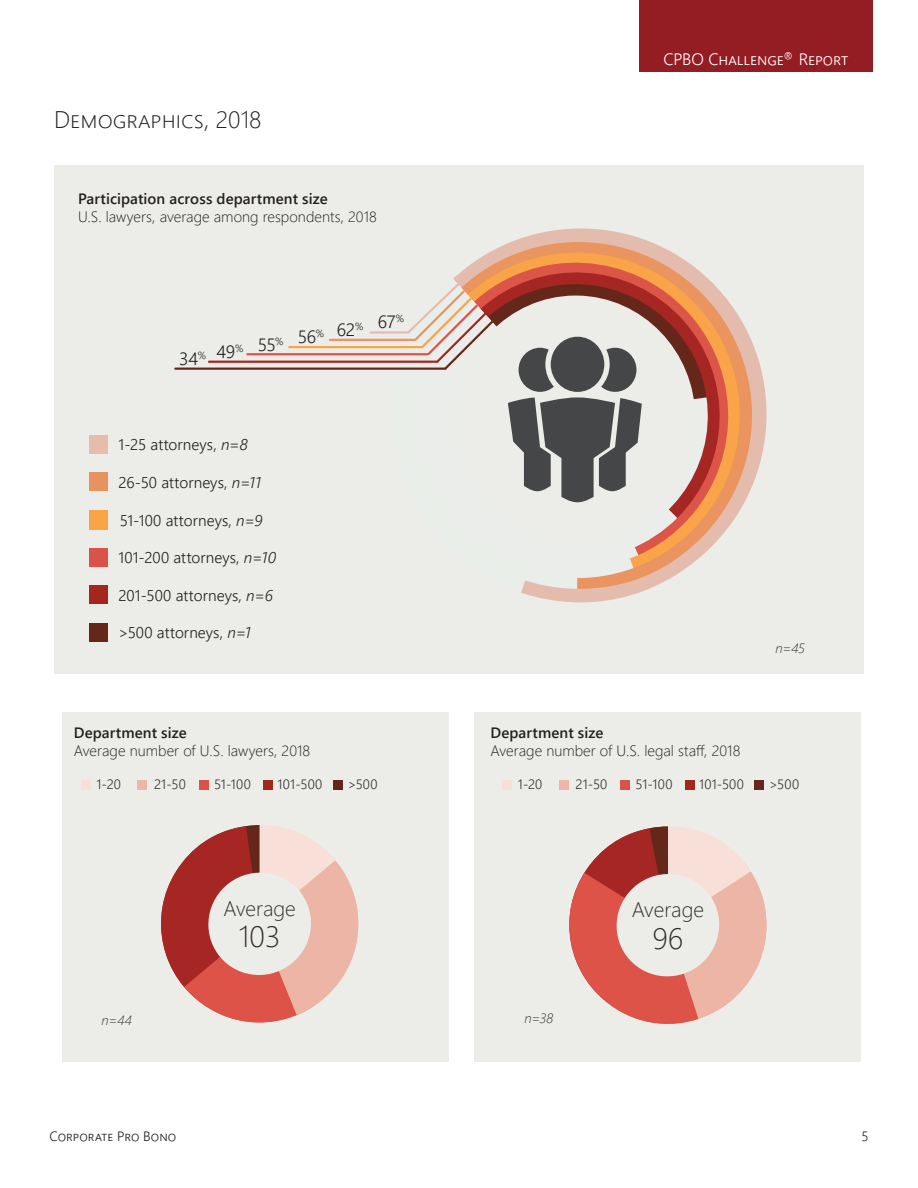
<style>
.page{position:relative;width:918px;height:1188px;background:#fff}
.page>*{position:absolute;margin:0;border:0;box-sizing:border-box;transform-origin:0 0}
.Donut_Center{font:30px "Webly Sleek UI Light";color:#312f30}
.Head_1{font:24px "Webly Sleek UI Light";color:#231f20}
.Donut_Center-2{font:21px "Webly Sleek UI Light";color:#312f30}
.t1{font:17.7px "Webly Sleek UI Semilight";letter-spacing:-.01em;color:#231f20}
.t2{font:16.5px "Webly Sleek UI Semilight";letter-spacing:-.005em;color:#fff}
.t3{font:15.45px "Webly Sleek UI Semilight";letter-spacing:.005em;color:#231f20}
.Graph_Title{font:15px/18px "Webly Sleek UI Light";color:#231f20}
.t4{font:13.5px "Webly Sleek UI Semilight";letter-spacing:.01em;color:#312f30}
.t5{font:13.5px "Webly Sleek UI Semilight";letter-spacing:-.01em;color:#231f20}
.n_value{font:italic 13.5px "Webly Sleek UI Light";color:#312f30}
.s1{font-family:"Webly Sleek UI Semibold"}
.s2{font-style:italic}
</style>
<div class="page">
<div style="left:639px;top:0;width:234px;height:72px;background:#941d24"></div>
<div style="left:62px;top:712px;width:387px;height:349px;background:#ecece9"></div>
<div style="left:474px;top:712px;width:387px;height:349px;background:#ecece9"></div>
<div style="left:81px;top:780px;width:9px;height:9px;background:#f8dfda"></div>
<div style="left:137px;top:780px;width:10px;height:9px;background:#edb6a8"></div>
<div style="left:199px;top:780px;width:9px;height:9px;background:#db5249"></div>
<div style="left:264px;top:780px;width:9px;height:9px;background:#a5271b"></div>
<div style="left:333px;top:780px;width:9px;height:9px;background:#66271b"></div>
<div style="left:502px;top:780px;width:10px;height:9px;background:#f8dfda"></div>
<div style="left:559px;top:780px;width:9px;height:9px;background:#edb6a8"></div>
<div style="left:620px;top:780px;width:10px;height:9px;background:#db5249"></div>
<div style="left:685px;top:780px;width:9px;height:9px;background:#a5271b"></div>
<div style="left:754px;top:780px;width:10px;height:9px;background:#66271b"></div>
<div style="left:54px;top:166px;width:810px;height:508px;background:#ecece9"></div>
<div style="left:89px;top:435px;width:19px;height:19px;background:#e6bdad"></div>
<div style="left:89px;top:510px;width:19px;height:19px;background:#f9a447"></div>
<div style="left:89px;top:585px;width:19px;height:19px;background:#a5271b"></div>
<div style="left:89px;top:623px;width:19px;height:19px;background:#66271b"></div>
<div style="left:89px;top:548px;width:19px;height:19px;background:#db5249"></div>
<div style="left:89px;top:472px;width:19px;height:19px;background:#e69360"></div>
<svg style="left:465px;top:228px;width:302px;height:361px"></svg>
<svg style="left:468px;top:234px;width:290px;height:334px"></svg>
<svg style="left:401px;top:338px;width:232px;height:261px"></svg>
<svg style="left:474px;top:245px;width:271px;height:310px"></svg>
<svg style="left:410px;top:502px;width:228px;height:87px"></svg>
<svg style="left:481px;top:256px;width:253px;height:262px"></svg>
<svg style="left:418px;top:502px;width:259px;height:72px"></svg>
<svg style="left:437px;top:317px;width:280px;height:240px"></svg>
<svg style="left:455px;top:502px;width:241px;height:41px"></svg>
<hr style="left:370px;top:331px;width:38px;height:3px;background:#e6bdad">
<hr style="left:330px;top:339px;width:85px;height:2px;background:#e89460">
<hr style="left:289px;top:346px;width:133px;height:2px;background:#f9a447">
<hr style="left:247px;top:353px;width:181px;height:2px;background:#dd5248">
<hr style="left:209px;top:361px;width:228px;height:2px;background:#a52621">
<svg style="left:405px;top:269px;width:301px;height:233px"></svg>
<hr style="left:175px;top:368px;width:270px;height:2px;background:#652719">
<svg style="left:161px;top:825px;width:198px;height:198px"></svg>
<svg style="left:569px;top:827px;width:198px;height:197px"></svg>
<p class="Head_1" style="left:54px;top:102px;width:209px">Demographics, 2018</p>
<p class="Graph_Title" style="left:78px;top:190px;width:300px"><span class="s1">Participation across department size<br></span>U.S. lawyers, average among respondents, 2018</p>
<p class="t1" style="left:179px;top:345px;width:28px">34<sup>%</sup></p>
<p class="t1" style="left:217px;top:338px;width:29px">49<sup>%</sup></p>
<p class="t1" style="left:258px;top:331px;width:27px">55<sup>%</sup></p>
<p class="t1" style="left:298px;top:324px;width:28px">56<sup>%</sup></p>
<p class="t1" style="left:337px;top:316px;width:28px">62<sup>%</sup></p>
<p class="t1" style="left:378px;top:309px;width:28px">67<sup>%</sup></p>
<p class="t3" style="left:119px;top:433px;width:131px">1-25 attorneys, <span class="s2">n=8</span></p>
<p class="t3" style="left:119px;top:471px;width:144px">26-50 attorneys, <span class="s2">n=11</span></p>
<p class="t3" style="left:120px;top:509px;width:144px">51-100 attorneys, <span class="s2">n=9</span></p>
<p class="t3" style="left:119px;top:546px;width:159px">101-200 attorneys, <span class="s2">n=10</span></p>
<p class="t3" style="left:119px;top:584px;width:156px">201-500 attorneys, <span class="s2">n=6</span></p>
<p class="t3" style="left:119px;top:621px;width:134px">&gt;500 attorneys, <span class="s2">n=1</span></p>
<p class="Graph_Title" style="left:74px;top:723px;width:238px"><span class="s1">Department size<br></span>Average number of U.S. lawyers, 2018</p>
<p class="t2" style="left:664px;top:47px;width:186px">CPBO Challenge<sup>®</sup> Report</p>
<p class="Graph_Title" style="left:490px;top:723px;width:251px"><span class="s1">Department size<br></span>Average number of U.S. legal staff, 2018</p>
<p class="n_value" style="left:776px;top:639px;width:31px">n=45</p>
<p class="t4" style="left:96px;top:774px;width:26px">1-20</p>
<p class="t4" style="left:154px;top:774px;width:33px">21-50</p>
<p class="t4" style="left:214px;top:774px;width:38px">51-100</p>
<p class="t4" style="left:278px;top:774px;width:46px">101-500</p>
<p class="t4" style="left:348px;top:774px;width:31px">&gt;500</p>
<p class="t4" style="left:518px;top:774px;width:26px">1-20</p>
<p class="t4" style="left:576px;top:774px;width:33px">21-50</p>
<p class="t4" style="left:636px;top:774px;width:38px">51-100</p>
<p class="t4" style="left:699px;top:774px;width:46px">101-500</p>
<p class="t4" style="left:769px;top:774px;width:31px">&gt;500</p>
<p class="n_value" style="left:101px;top:1011px;width:32px">n=44</p>
<p class="Donut_Center-2" style="left:224px;top:892px;width:74px">Average</p>
<p class="Donut_Center" style="left:239px;top:914px;width:43px">103</p>
<p class="Donut_Center-2" style="left:632px;top:894px;width:74px">Average</p>
<p class="Donut_Center" style="left:652px;top:915px;width:32px">96</p>
<p class="Donut_Center" style="left:252px;top:914px;width:28px">15</p>
<p class="Donut_Center" style="left:649px;top:915px;width:38px">115</p>
<p class="n_value" style="left:524px;top:1009px;width:30px">n=38</p>
<p class="t5" style="left:50px;top:1126px;width:128px">Corporate Pro Bono</p>
<p class="t5" style="left:861px;top:1126px;width:9px">5</p>
</div>
